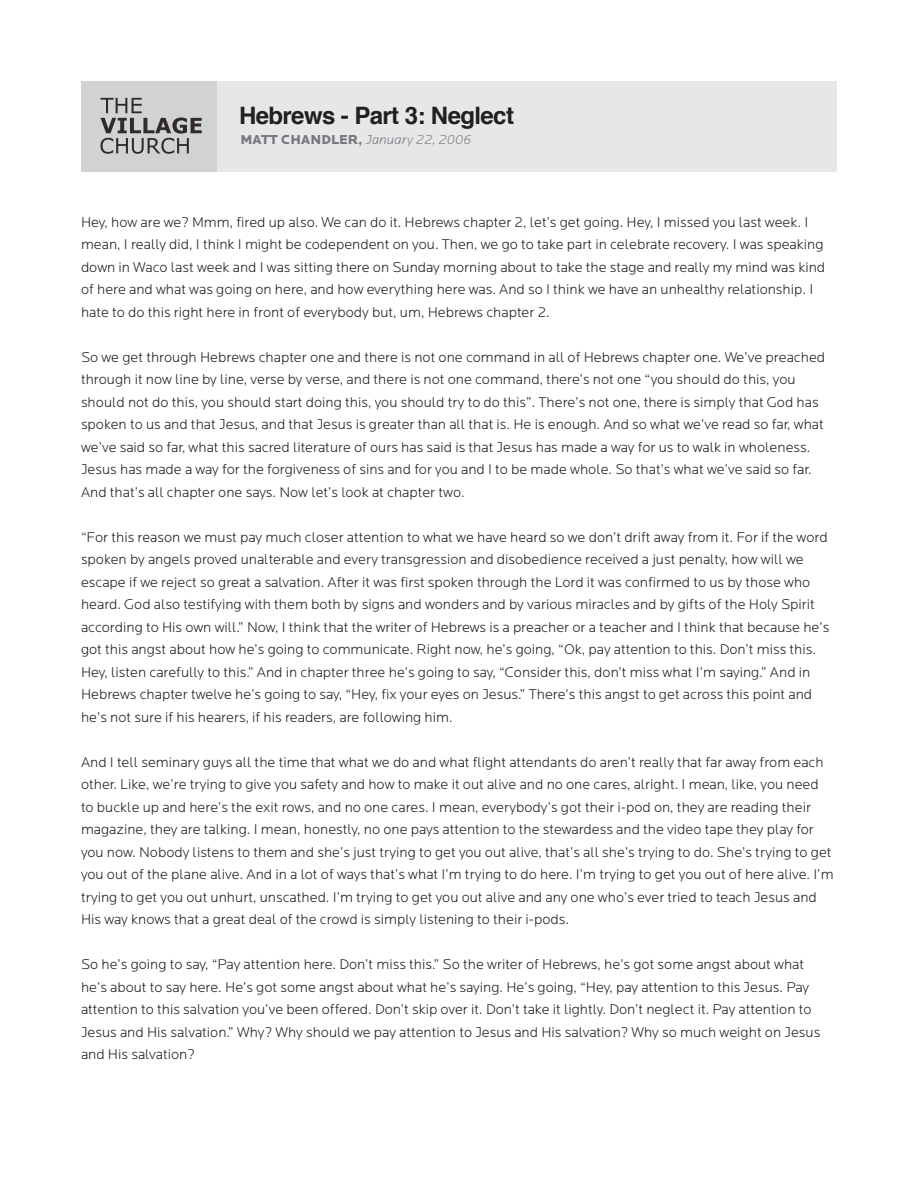
<style>
.page{position:relative;width:918px;height:1188px;background:#fff}
.page>*{position:absolute;margin:0;border:0;box-sizing:border-box;transform-origin:0 0}
.t1{font:700 24px "Helvetica";letter-spacing:-.025em;color:#231f20}
.t2{font:300 14.7px/22.5px "Locator";color:#231f20}
.t3{font:italic 300 13.5px "Locator";letter-spacing:.01em;color:#76787b}
.s1{font-weight:900;font-style:normal}
.s2{font-weight:700;font-style:normal}
</style>
<div class="page">
<div style="left:81px;top:81px;width:756px;height:90px;background:#e6e7e9"></div>
<div style="left:81px;top:81px;width:135px;height:90px;background:#d1d2d4"></div>
<svg style="left:100px;top:98px;width:102px;height:56px"></svg>
<p class="t1" style="left:239px;top:96px;width:277px">Hebrews - Part 3: Neglect</p>
<p class="t3" style="left:240px;top:132px;width:232px"><span class="s1">MATT CHANDLER</span><span class="s2">,</span> January 22, 2006</p>
<p class="t2" style="left:81px;top:211px;width:746px">Hey, how are we? Mmm, fired up also. We can do it. Hebrews chapter 2, let’s get going. Hey, I missed you last week. I mean, I really did, I think I might be codependent on you. Then, we go to take part in celebrate recovery. I was speaking down in Waco last week and I was sitting there on Sunday morning about to take the stage and really my mind was kind of here and what was going on here, and how everything here was. And so I think we have an unhealthy relationship. I hate to do this right here in front of everybody but, um, Hebrews chapter 2.</p>
<p class="t2" style="left:81px;top:346px;width:746px">So we get through Hebrews chapter one and there is not one command in all of Hebrews chapter one. We’ve preached through it now line by line, verse by verse, and there is not one command, there’s not one “you should do this, you should not do this, you should start doing this, you should try to do this”. There’s not one, there is simply that God has spoken to us and that Jesus, and that Jesus is greater than all that is. He is enough. And so what we’ve read so far, what we’ve said so far, what this sacred literature of ours has said is that Jesus has made a way for us to walk in wholeness.<br>Jesus has made a way for the forgiveness of sins and for you and I to be made whole. So that’s what we’ve said so far.<br>And that’s all chapter one says. Now let’s look at chapter two.</p>
<p class="t2" style="left:81px;top:526px;width:750px">“For this reason we must pay much closer attention to what we have heard so we don’t drift away from it. For if the word spoken by angels proved unalterable and every transgression and disobedience received a just penalty, how will we escape if we reject so great a salvation. After it was first spoken through the Lord it was confirmed to us by those who heard. God also testifying with them both by signs and wonders and by various miracles and by gifts of the Holy Spirit according to His own will.” Now, I think that the writer of Hebrews is a preacher or a teacher and I think that because he’s got this angst about how he’s going to communicate. Right now, he’s going, “Ok, pay attention to this. Don’t miss this.<br>Hey, listen carefully to this.” And in chapter three he’s going to say, “Consider this, don’t miss what I’m saying.” And in Hebrews chapter twelve he’s going to say, “Hey, fix your eyes on Jesus.” There’s this angst to get across this point and he’s not sure if his hearers, if his readers, are following him.</p>
<p class="t2" style="left:81px;top:751px;width:754px">And I tell seminary guys all the time that what we do and what flight attendants do aren’t really that far away from each other. Like, we’re trying to give you safety and how to make it out alive and no one cares, alright. I mean, like, you need to buckle up and here’s the exit rows, and no one cares. I mean, everybody’s got their i-pod on, they are reading their magazine, they are talking. I mean, honestly, no one pays attention to the stewardess and the video tape they play for you now. Nobody listens to them and she’s just trying to get you out alive, that’s all she’s trying to do. She’s trying to get you out of the plane alive. And in a lot of ways that’s what I’m trying to do here. I’m trying to get you out of here alive. I’m trying to get you out unhurt, unscathed. I’m trying to get you out alive and any one who’s ever tried to teach Jesus and His way knows that a great deal of the crowd is simply listening to their i-pods.</p>
<p class="t2" style="left:81px;top:954px;width:741px">So he’s going to say, “Pay attention here. Don’t miss this.” So the writer of Hebrews, he’s got some angst about what he’s about to say here. He’s got some angst about what he’s saying. He’s going, “Hey, pay attention to this Jesus. Pay attention to this salvation you’ve been offered. Don’t skip over it. Don’t take it lightly. Don’t neglect it. Pay attention to Jesus and His salvation.” Why? Why should we pay attention to Jesus and His salvation? Why so much weight on Jesus and His salvation?</p>
</div>
